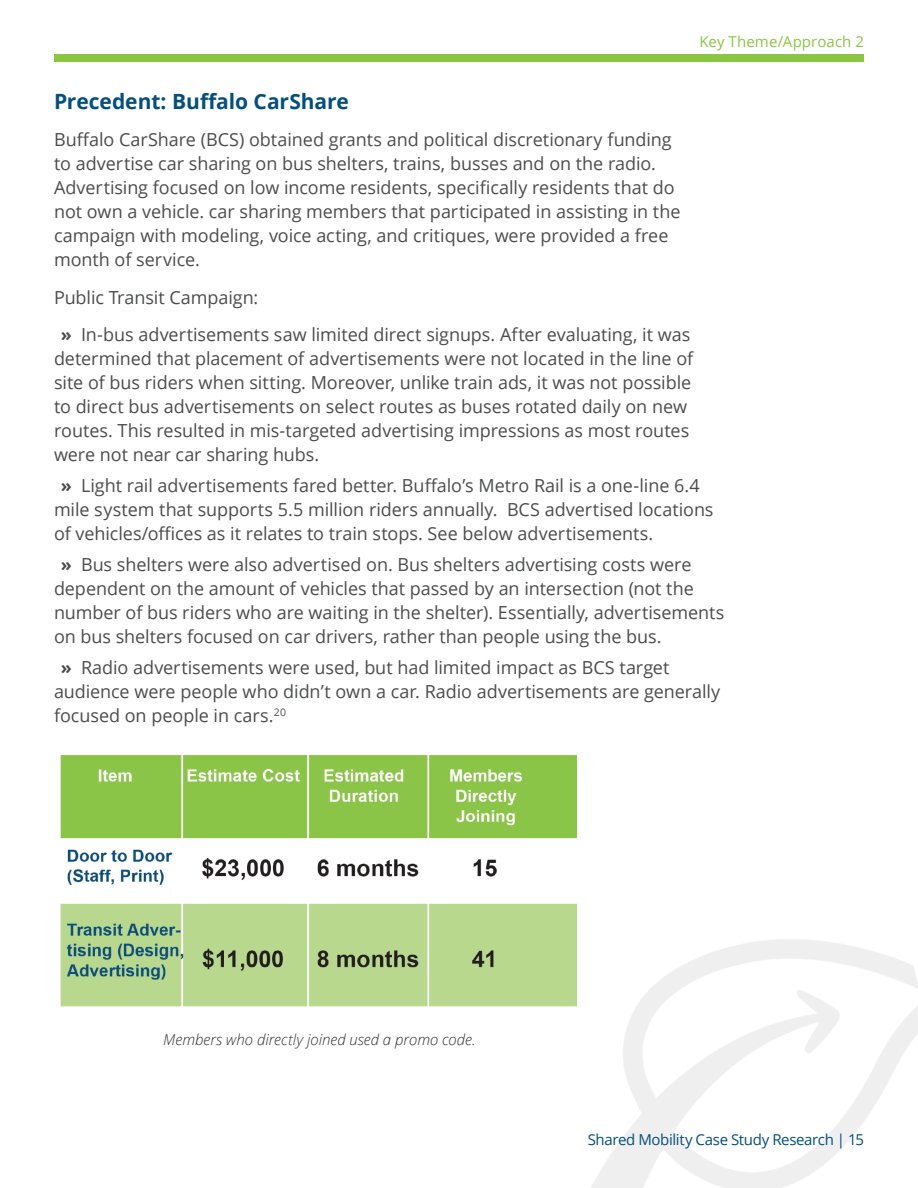
<style>
.page{position:relative;width:918px;height:1188px;background:#fff}
.page>*{position:absolute;margin:0;border:0;box-sizing:border-box;transform-origin:0 0}
.subtitle_main{font:700 21px "Open Sans";letter-spacing:-.005em;color:#024f80}
.body_text{font:18px/24px "Open Sans";letter-spacing:-.005em;color:#4b4c4d}
.photo_captions{font:italic 300 15px "Open Sans";color:#312f30}
.t1{font:15px "Open Sans";letter-spacing:-.025em;color:#024f80}
.page_titles{font:15px "Open Sans";letter-spacing:.005em;color:#8bc640}
.s1{font-weight:700}
</style>
<div class="page">
<div style="left:54px;top:54px;width:810px;height:8px;background:#8bc640"></div>
<img style="left:60px;top:755px;width:518px;height:252px">
<p class="page_titles" style="left:699px;top:31px;width:166px">Key Theme/Approach 2</p>
<p class="subtitle_main" style="left:54px;top:86px;width:296px">Precedent: Buffalo CarShare</p>
<p class="body_text" style="left:54px;top:127px;width:628px">Buffalo CarShare (BCS) obtained grants and political discretionary funding to advertise car sharing on bus shelters, trains, busses and on the radio.<br>Advertising focused on low income residents, specifically residents that do not own a vehicle. car sharing members that participated in assisting in the campaign with modeling, voice acting, and critiques, were provided a free month of service.</p>
<p class="body_text" style="left:54px;top:285px;width:206px">Public Transit Campaign:</p>
<p class="body_text" style="left:54px;top:322px;width:641px;text-indent:7px"><span class="s1">»</span> In-bus advertisements saw limited direct signups. After evaluating, it was determined that placement of advertisements were not located in the line of site of bus riders when sitting. Moreover, unlike train ads, it was not possible to direct bus advertisements on select routes as buses rotated daily on new routes. This resulted in mis-targeted advertising impressions as most routes were not near car sharing hubs.</p>
<p class="body_text" style="left:54px;top:473px;width:661px;text-indent:7px"><span class="s1">»</span> Light rail advertisements fared better. Buffalo’s Metro Rail is a one-line 6.4 mile system that supports 5.5 million riders annually. BCS advertised locations of vehicles/offices as it relates to train stops. See below advertisements.</p>
<p class="body_text" style="left:54px;top:552px;width:672px;text-indent:7px"><span class="s1">»</span> Bus shelters were also advertised on. Bus shelters advertising costs were dependent on the amount of vehicles that passed by an intersection (not the number of bus riders who are waiting in the shelter). Essentially, advertisements on bus shelters focused on car drivers, rather than people using the bus.</p>
<p class="body_text" style="left:54px;top:655px;width:668px;text-indent:7px"><span class="s1">»</span> Radio advertisements were used, but had limited impact as BCS target audience were people who didn’t own a car. Radio advertisements are generally focused on people in cars.<sup>20</sup></p>
<p class="photo_captions" style="left:163px;top:1029px;width:314px">Members who directly joined used a promo code.</p>
<p class="t1" style="left:588px;top:1130px;width:278px">Shared Mobility Case Study Research | 15</p>
</div>
